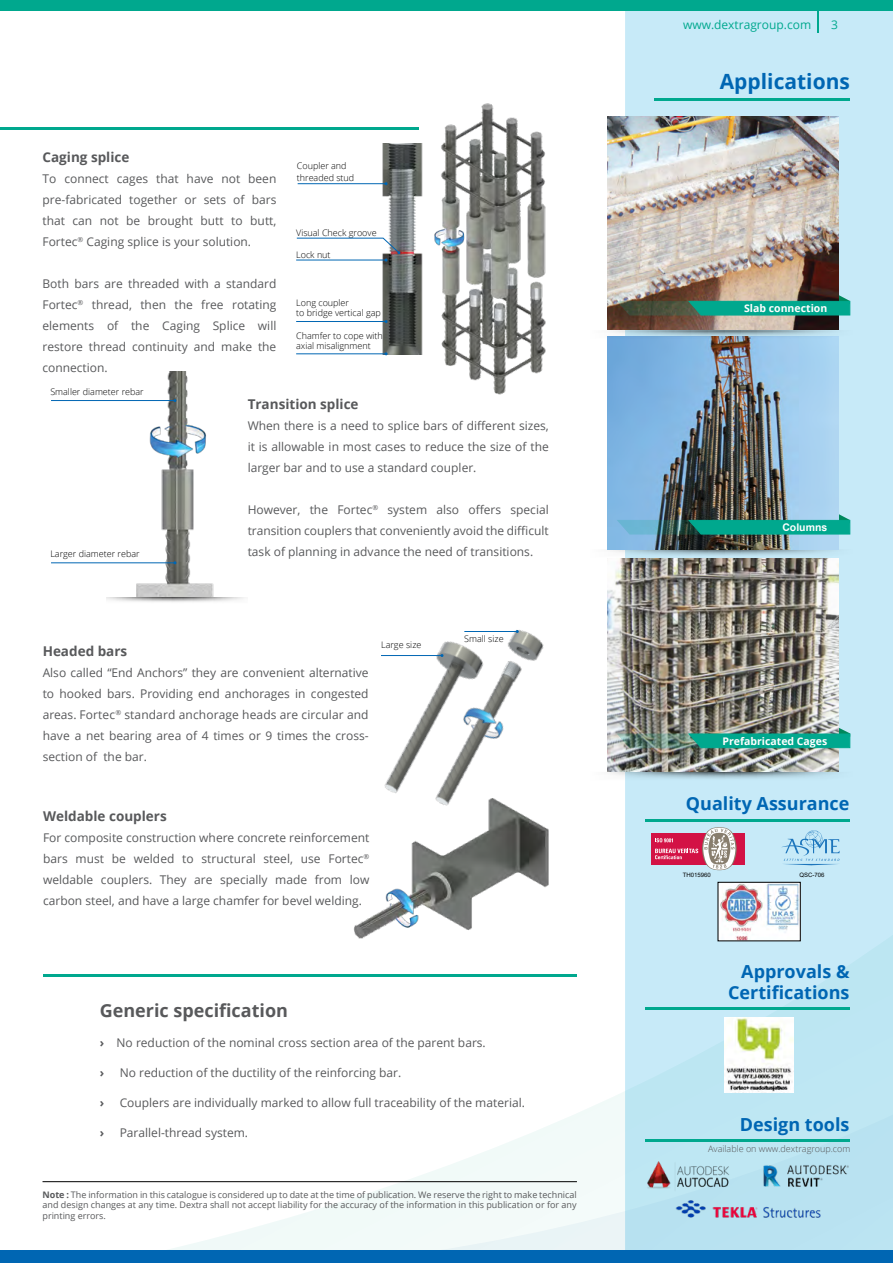
<style>
.page{position:relative;width:893px;height:1263px;background:#fff}
.page>*{position:absolute;margin:0;border:0;box-sizing:border-box;transform-origin:0 0}
.t1{font:700 21px "Open Sans";color:#0066b3}
.t2{font:700 18px/21.6px "Open Sans";color:#0066b3;text-align:right}
.t3{font:700 18px "Open Sans";color:#58595b}
.t4{font:700 13.5px "Open Sans";color:#58595b}
.t5{font:12px/21px "Open Sans";color:#58595b;text-align:justify}
.t6{font:12px "Open Sans";color:#00a88e}
.t7{font:700 12px "Open Sans";color:#58595b}
.t8{font:700 10.5px "Open Sans";color:#fff}
.t9{font:700 10.5px "Arial";color:#fff}
.t10{font:9px/10.8px "Open Sans";color:#58595b;text-align:justify}
.t11{font:300 9px/10.5px "Open Sans";color:#000}
.t12{font:300 9px "Open Sans";color:#545456}
.t13{font:6px "Arial";color:#000}
.s1{font-weight:700}
</style>
<div class="page">
<div style="left:625px;top:10px;width:268px;height:661px;background:#c7eaf8"></div>
<svg style="left:43px;top:671px;width:850px;height:371px"></svg>
<svg style="left:42px;top:1042px;width:851px;height:208px"></svg>
<hr style="left:654px;top:98px;width:196px;height:3px;background:#00a88e">
<img style="left:589px;top:772px;width:266px;height:8px">
<img style="left:608px;top:559px;width:231px;height:212px">
<img style="left:616px;top:725px;width:235px;height:23px">
<img style="left:607px;top:549px;width:248px;height:10px">
<img style="left:608px;top:340px;width:231px;height:209px">
<img style="left:616px;top:512px;width:235px;height:23px">
<img style="left:607px;top:330px;width:248px;height:10px">
<img style="left:608px;top:117px;width:231px;height:213px">
<svg style="left:616px;top:293px;width:235px;height:23px;background:#43846f"></svg>
<hr style="left:0;top:127px;width:419px;height:3px;background:#00a88e">
<img style="left:439px;top:103px;width:107px;height:292px">
<img style="left:127px;top:372px;width:100px;height:226px">
<img style="left:343px;top:630px;width:246px;height:208px">
<img style="left:337px;top:789px;width:226px;height:167px">
<hr style="left:43px;top:1181px;width:534px;height:1px;background:#000">
<hr style="left:43px;top:974px;width:534px;height:2px;background:#00a88e">
<hr style="left:645px;top:1007px;width:204px;height:2px;background:#00a88e">
<img style="left:366px;top:143px;width:73px;height:212px">
<hr style="left:645px;top:819px;width:205px;height:2px;background:#00a88e">
<svg style="left:781px;top:830px;width:59px;height:35px;background:#acd7ee"></svg>
<div style="left:651px;top:833px;width:93px;height:31px;background:#d31245"></div>
<svg style="left:655px;top:827px;width:82px;height:43px"></svg>
<hr style="left:298px;top:183px;width:88px;height:1px;background:#0066b3">
<hr style="left:296px;top:321px;width:90px;height:1px;background:#0066b3">
<hr style="left:296px;top:353px;width:90px;height:1px;background:#0066b3">
<hr style="left:51px;top:400px;width:124px;height:1px;background:#0066b3">
<hr style="left:51px;top:562px;width:124px;height:1px;background:#0066b3">
<hr style="left:381px;top:655px;width:61px;height:1px;background:#0066b3">
<hr style="left:464px;top:631px;width:53px;height:1px;background:#0066b3">
<svg style="left:296px;top:237px;width:104px;height:24px"></svg>
<hr style="left:645px;top:1139px;width:205px;height:3px;background:#00a88e">
<img style="left:641px;top:1161px;width:95px;height:31px">
<img style="left:669px;top:1191px;width:163px;height:38px">
<img style="left:758px;top:1161px;width:95px;height:28px">
<img style="left:720px;top:884px;width:78px;height:55px">
<div style="left:718px;top:882px;width:82px;height:59px;border:1px solid #000"></div>
<img style="left:725px;top:1017px;width:68px;height:76px">
<div style="left:0;top:0;width:893px;height:10px;background:#00a88e"></div>
<div style="left:0;top:1250px;width:893px;height:13px;background:#0066b3"></div>
<hr style="left:817px;top:8px;width:2px;height:25px;background:#00a88e">
<p class="t4" style="left:43px;top:147px;width:88px">Caging splice</p>
<p class="t5" style="left:43px;top:168px;width:235px">To connect cages that have not been pre-fabricated together or sets of bars that can not be brought butt to butt, Fortec<sup>®</sup> Caging splice is your solution.</p>
<p class="t5" style="left:43px;top:273px;width:235px">Both bars are threaded with a standard Fortec<sup>®</sup> thread, then the free rotating elements of the Caging Splice will restore thread continuity and make the connection.</p>
<p class="t11" style="left:50px;top:386px;width:95px">Smaller diameter rebar</p>
<p class="t11" style="left:297px;top:160px;width:59px;line-height:12px">Coupler and threaded stud</p>
<p class="t11" style="left:296px;top:227px;width:82px">Visual Check groove</p>
<p class="t11" style="left:296px;top:249px;width:36px">Lock nut</p>
<p class="t11" style="left:296px;top:297px;width:86px">Long coupler<br>to bridge vertical gap</p>
<p class="t11" style="left:296px;top:330px;width:88px">Chamfer to cope with axial misalignment</p>
<p class="t11" style="left:50px;top:548px;width:91px">Larger diameter rebar</p>
<p class="t4" style="left:248px;top:394px;width:112px">Transition splice</p>
<p class="t5" style="left:248px;top:415px;width:303px">When there is a need to splice bars of different sizes, it is allowable in most cases to reduce the size of the larger bar and to use a standard coupler.</p>
<p class="t5" style="left:248px;top:499px;width:303px">However, the Fortec<sup>®</sup> system also offers special transition couplers that conveniently avoid the difficult task of planning in advance the need of transitions.</p>
<p class="t4" style="left:43px;top:641px;width:86px">Headed bars</p>
<p class="t5" style="left:43px;top:662px;width:327px">Also called “End Anchors” they are convenient alternative to hooked bars. Providing end anchorages in congested areas. Fortec<sup>®</sup> standard anchorage heads are circular and have a net bearing area of 4 times or 9 times the cross&shy;section of the bar.</p>
<p class="t11" style="left:381px;top:639px;width:42px">Large size</p>
<p class="t4" style="left:43px;top:807px;width:125px">Weldable couplers</p>
<p class="t5" style="left:43px;top:827px;width:328px">For composite construction where concrete reinforcement bars must be welded to structural steel, use Fortec<sup>® </sup>weldable couplers. They are specially made from low carbon steel, and have a large chamfer for bevel welding.</p>
<p class="t11" style="left:464px;top:633px;width:41px">Small size</p>
<h2 class="t3" style="left:100px;top:997px;width:190px">Generic specification</h2>
<p class="t5" style="left:100px;top:1032px;width:388px"><span class="s1">›</span> No reduction of the nominal cross section area of the parent bars.</p>
<p class="t7" style="left:100px;top:1064px;width:6px">›</p>
<p class="t5" style="left:120px;top:1062px;width:283px">No reduction of the ductility of the reinforcing bar.</p>
<p class="t7" style="left:100px;top:1094px;width:6px">›</p>
<p class="t5" style="left:120px;top:1092px;width:407px">Couplers are individually marked to allow full traceability of the material.</p>
<p class="t7" style="left:100px;top:1124px;width:6px">›</p>
<p class="t5" style="left:120px;top:1122px;width:130px">Parallel-thread system.</p>
<p class="t10" style="left:43px;top:1189px;width:536px"><span class="s1">Note :</span> The information in this catalogue is considered up to date at the time of publication. We reserve the right to make technical and design changes at any time. Dextra shall not accept liability for the accuracy of the information in this publication or for any printing errors.</p>
<p class="t6" style="left:683px;top:16px;width:130px">www.dextragroup.com</p>
<p class="t6" style="left:831px;top:16px;width:8px">3</p>
<h1 class="t1" style="left:720px;top:67px;width:132px">Applications</h1>
<p class="t8" style="left:744px;top:301px;width:85px">Slab connection</p>
<p class="t9" style="left:782px;top:520px;width:46px">Columns</p>
<p class="t8" style="left:722px;top:734px;width:106px">Prefabricated Cages</p>
<h2 class="t2" style="left:686px;top:792px;width:165px">Quality Assurance</h2>
<p class="t13" style="left:683px;top:871px;width:30px">TH015960</p>
<p class="t13" style="left:800px;top:871px;width:27px">QSC-706</p>
<h2 class="t2" style="left:728px;top:960px;width:123px">Approvals &amp;<br>Certifications</h2>
<h2 class="t2" style="left:740px;top:1113px;width:111px">Design tools</h2>
<p class="t12" style="left:708px;top:1142px;width:144px">Available on www.dextragroup.com</p>
</div>
